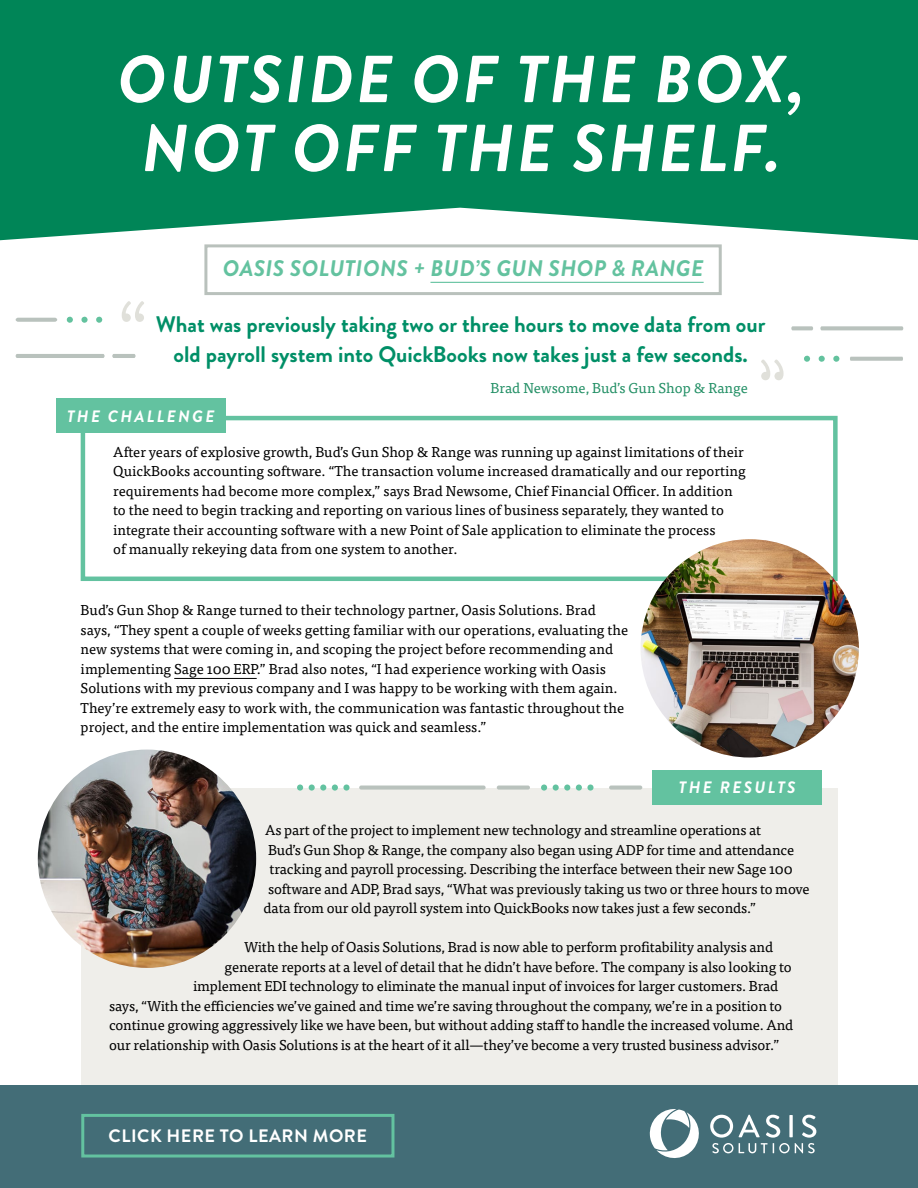
<style>
.page{position:relative;width:918px;height:1188px;background:#fff}
.page>*{position:absolute;margin:0;border:0;box-sizing:border-box;transform-origin:0 0}
.t1{font:73.65px "Brandon Grotesque";color:#e0e0da}
.t2{font:italic 700 66.3px/69px "Brandon Grotesque";letter-spacing:.04em;color:#fff;text-align:center}
.t3{font:700 22.5px/30px "Brandon Grotesque";color:#008f67;text-align:center}
.t4{font:italic 700 22.5px "Brandon Grotesque";letter-spacing:.02em;color:#63c29f}
.t5{font:700 18px "Brandon Grotesque";letter-spacing:.03em;color:#fff}
.t6{font:italic 700 16.5px "Brandon Grotesque";letter-spacing:.14em;color:#fff}
.t7{font:14.25px/19.5px "Tisa Pro";letter-spacing:-.01em;color:#000}
.t8{font:14.25px "Tisa Pro";color:#249066}
</style>
<div class="page">
<div style="left:204px;top:244px;width:518px;height:51px;border:3px solid #b9c1bc"></div>
<div style="left:81px;top:788px;width:757px;height:316px;background:#efeeea"></div>
<div style="left:0;top:1085px;width:918px;height:103px;background:#436d77"></div>
<div style="left:0;top:0;width:918px;height:240px;background:#008557"></div>
<svg style="left:649px;top:1109px;width:50px;height:49px"></svg>
<svg style="left:710px;top:1115px;width:106px;height:38px"></svg>
<div style="left:81px;top:416px;width:757px;height:165px;border:4px solid #63c2a0"></div>
<svg style="left:541px;top:785px;width:53px;height:6px"></svg>
<svg style="left:497px;top:786px;width:33px;height:4px"></svg>
<svg style="left:609px;top:786px;width:33px;height:4px"></svg>
<svg style="left:297px;top:785px;width:53px;height:6px"></svg>
<svg style="left:359px;top:786px;width:127px;height:4px"></svg>
<hr style="left:174px;top:678px;width:83px;height:1px;background:#000">
<img style="left:38px;top:750px;width:218px;height:218px;border-radius:109px">
<div style="left:56px;top:399px;width:169px;height:34px;background:#63c2a0"></div>
<div style="left:653px;top:771px;width:169px;height:34px;background:#63c2a0"></div>
<hr style="left:430px;top:282px;width:274px;height:1px;background:#63c29f">
<img style="left:641px;top:539px;width:218px;height:219px;border-radius:109px">
<svg style="left:70px;top:317px;width:30px;height:6px"></svg>
<hr style="left:112px;top:354px;width:24px;height:4px;background:#b9c2bd;border-radius:2px">
<svg style="left:16px;top:318px;width:41px;height:4px"></svg>
<hr style="left:16px;top:354px;width:89px;height:4px;background:#b9c2bd;border-radius:2px">
<svg style="left:806px;top:356px;width:31px;height:6px"></svg>
<svg style="left:791px;top:326px;width:22px;height:4px"></svg>
<svg style="left:820px;top:326px;width:83px;height:4px"></svg>
<svg style="left:850px;top:357px;width:53px;height:4px"></svg>
<div style="left:81px;top:1114px;width:313px;height:44px;border:3px solid #63c2a0"></div>
<h2 class="t2" style="left:117px;top:45px;width:689px">OUTSIDE OF THE BOX,<br>NOT OFF THE SHELF.</h2>
<h1 class="t1" style="left:119px;top:278px;width:30px">“</h1>
<h3 class="t4" style="left:223px;top:253px;width:482px">OASIS SOLUTIONS + BUD’S GUN SHOP &amp; RANGE</h3>
<h3 class="t3" style="left:156px;top:310px;width:611px">What was previously taking two or three hours to move data from our old payroll system into QuickBooks now takes just a few seconds.</h3>
<p class="t8" style="left:491px;top:377px;width:259px">Brad Newsome, Bud’s Gun Shop &amp; Range</p>
<p class="t6" style="left:67px;top:404px;width:149px">THE CHALLENGE</p>
<p class="t7" style="left:113px;top:441px;width:634px">After years of explosive growth, Bud’s Gun Shop &amp; Range was running up against limitations of their QuickBooks accounting software. “The transaction volume increased dramatically and our reporting requirements had become more complex,” says Brad Newsome, Chief Financial Officer. In addition to the need to begin tracking and reporting on various lines of business separately, they wanted to integrate their accounting software with a new Point of Sale application to eliminate the process<br>of manually rekeying data from one system to another.</p>
<p class="t7" style="left:81px;top:600px;width:549px">Bud’s Gun Shop &amp; Range turned to their technology partner, Oasis Solutions. Brad says, “They spent a couple of weeks getting familiar with our operations, evaluating the new systems that were coming in, and scoping the project before recommending and implementing Sage 100 ERP.” Brad also notes, “I had experience working with Oasis Solutions with my previous company and I was happy to be working with them again.<br>They’re extremely easy to work with, the communication was fantastic throughout the project, and the entire implementation was quick and seamless.”</p>
<p class="t6" style="left:679px;top:776px;width:118px">THE RESULTS</p>
<p class="t7" style="left:265px;top:820px;width:498px">As part of the project to implement new technology and streamline operations at</p>
<p class="t7" style="left:268px;top:839px;width:528px">Bud’s Gun Shop &amp; Range, the company also began using ADP for time and attendance</p>
<p class="t7" style="left:270px;top:859px;width:525px">tracking and payroll processing. Describing the interface between their new Sage 100</p>
<p class="t7" style="left:268px;top:878px;width:543px">software and ADP, Brad says, “What was previously taking us two or three hours to move</p>
<p class="t7" style="left:264px;top:898px;width:494px">data from our old payroll system into QuickBooks now takes just a few seconds.”</p>
<p class="t7" style="left:244px;top:937px;width:531px">With the help of Oasis Solutions, Brad is now able to perform profitability analysis and</p>
<p class="t7" style="left:225px;top:956px;width:568px">generate reports at a level of detail that he didn’t have before. The company is also looking to</p>
<p class="t7" style="left:193px;top:976px;width:587px">implement EDI technology to eliminate the manual input of invoices for larger customers. Brad</p>
<p class="t7" style="left:109px;top:995px;width:674px">says, “With the efficiencies we’ve gained and time we’re saving throughout the company, we’re in a position to</p>
<p class="t7" style="left:109px;top:1015px;width:686px">continue growing aggressively like we have been, but without adding staff to handle the increased volume. And</p>
<p class="t7" style="left:109px;top:1034px;width:672px">our relationship with Oasis Solutions is at the heart of it all—they’ve become a very trusted business advisor.”</p>
<p class="t5" style="left:109px;top:1123px;width:260px">CLICK HERE TO LEARN MORE</p>
</div>
